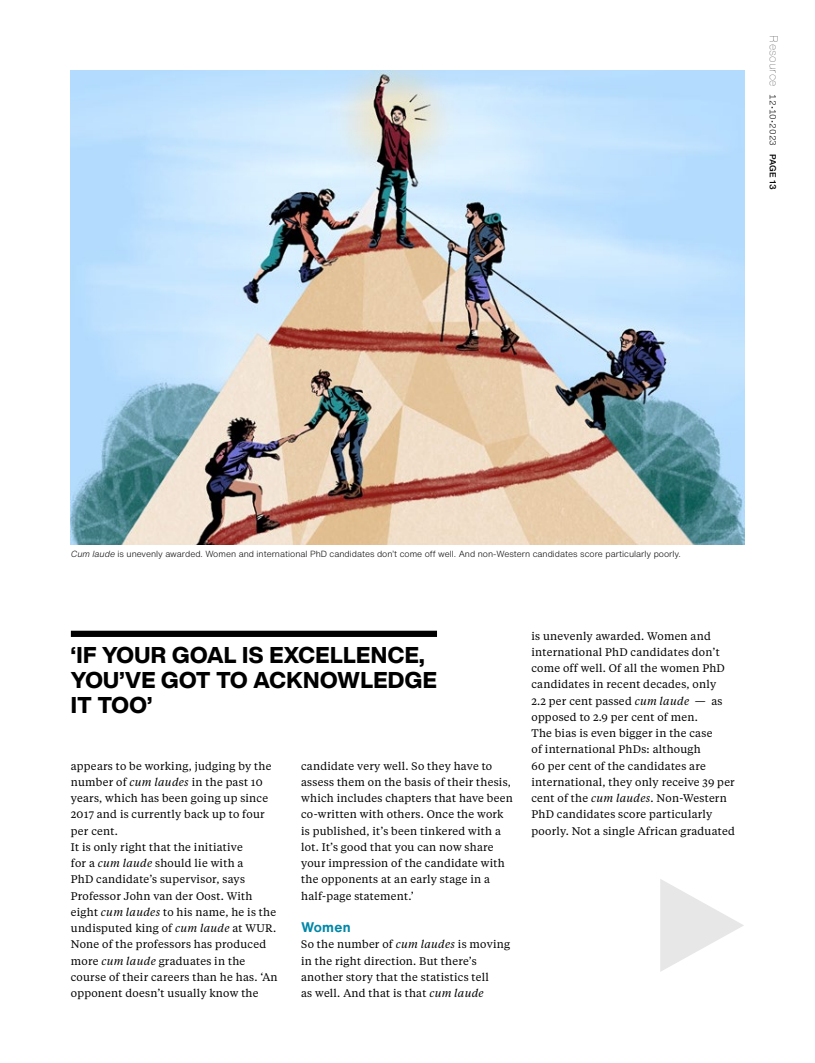
<style>
.page{position:relative;width:815px;height:1063px;background:#fff}
.page>*{position:absolute;margin:0;border:0;box-sizing:border-box;transform-origin:0 0}
.Streamer_HND_XBold{font:800 22.5px/25px "Helvetica Now Display";letter-spacing:.02em;color:#000}
.Tussenkop_HNT_Bold_grijs_11pt{font:700 13.75px "Helvetica Now Text";letter-spacing:.02em;color:#0087a8}
.Plat_Tiempos{font:11px/16.2px "Tiempos Text";letter-spacing:.02em;color:#000}
.Fotobijschtift___credit_HNT_7pt{font:300 8.75px "Helvetica Now Text";color:#000}
.s1{font-weight:100;font-size:11.25px}
.s2{font-weight:500}
.s3{font-style:italic}
</style>
<div class="page">
<img style="left:71px;top:71px;width:673px;height:474px">
<svg style="left:660px;top:879px;width:84px;height:93px"></svg>
<div style="left:71px;top:631px;width:366px;height:6px;background:#000"></div>
<p class="Fotobijschtift___credit_HNT_7pt" style="left:779px;top:35px;width:156px;rotate:90deg"><span class="s1">Resource</span> 12•10•2023 <span class="s2">PAGE 13</span></p>
<p class="Fotobijschtift___credit_HNT_7pt" style="left:71px;top:547px;width:611px"><span class="s3">Cum laude</span> is unevenly awarded. Women and international PhD candidates don’t come off well. And non-Western candidates score particularly poorly.</p>
<p class="Streamer_HND_XBold" style="left:71px;top:642px;width:367px">‘IF YOUR GOAL IS EXCELLENCE,<br>YOU’VE GOT TO ACKNOWLEDGE<br>IT TOO’</p>
<p class="Plat_Tiempos" style="left:71px;top:757px;width:202px">appears to be working, judging by the number of <span class="s3">cum laudes</span> in the past 10 years, which has been going up since<br>2017 and is currently back up to four per cent.</p>
<p class="Plat_Tiempos" style="left:71px;top:838px;width:208px">It is only right that the initiative<br>for a <span class="s3">cum laude</span> should lie with a<br>PhD candidate’s supervisor, says Professor John van der Oost. With eight <span class="s3">cum laudes</span> to his name, he is the undisputed king of <span class="s3">cum laude</span> at WUR.<br>None of the professors has produced more <span class="s3">cum laude</span> graduates in the course of their careers than he has. ‘An opponent doesn’t usually know the</p>
<p class="Plat_Tiempos" style="left:301px;top:757px;width:213px">candidate very well. So they have to assess them on the basis of their thesis, which includes chapters that have been co-written with others. Once the work is published, it’s been tinkered with a lot. It’s good that you can now share your impression of the candidate with the opponents at an early stage in a half-page statement.’</p>
<p class="Tussenkop_HNT_Bold_grijs_11pt" style="left:301px;top:917px;width:51px">Women</p>
<p class="Plat_Tiempos" style="left:301px;top:936px;width:210px">So the number of <span class="s3">cum laudes</span> is moving in the right direction. But there’s another story that the statistics tell<br>as well. And that is that <span class="s3">cum laude</span></p>
<p class="Plat_Tiempos" style="left:531px;top:627px;width:205px">is unevenly awarded. Women and international PhD candidates don’t come off well. Of all the women PhD candidates in recent decades, only<br>2.2 per cent passed <span class="s3">cum laude</span> — as opposed to 2.9 per cent of men.<br>The bias is even bigger in the case<br>of international PhDs: although<br>60 per cent of the candidates are international, they only receive 39 per cent of the <span class="s3">cum laudes</span>. Non-Western PhD candidates score particularly poorly. Not a single African graduated</p>
</div>
